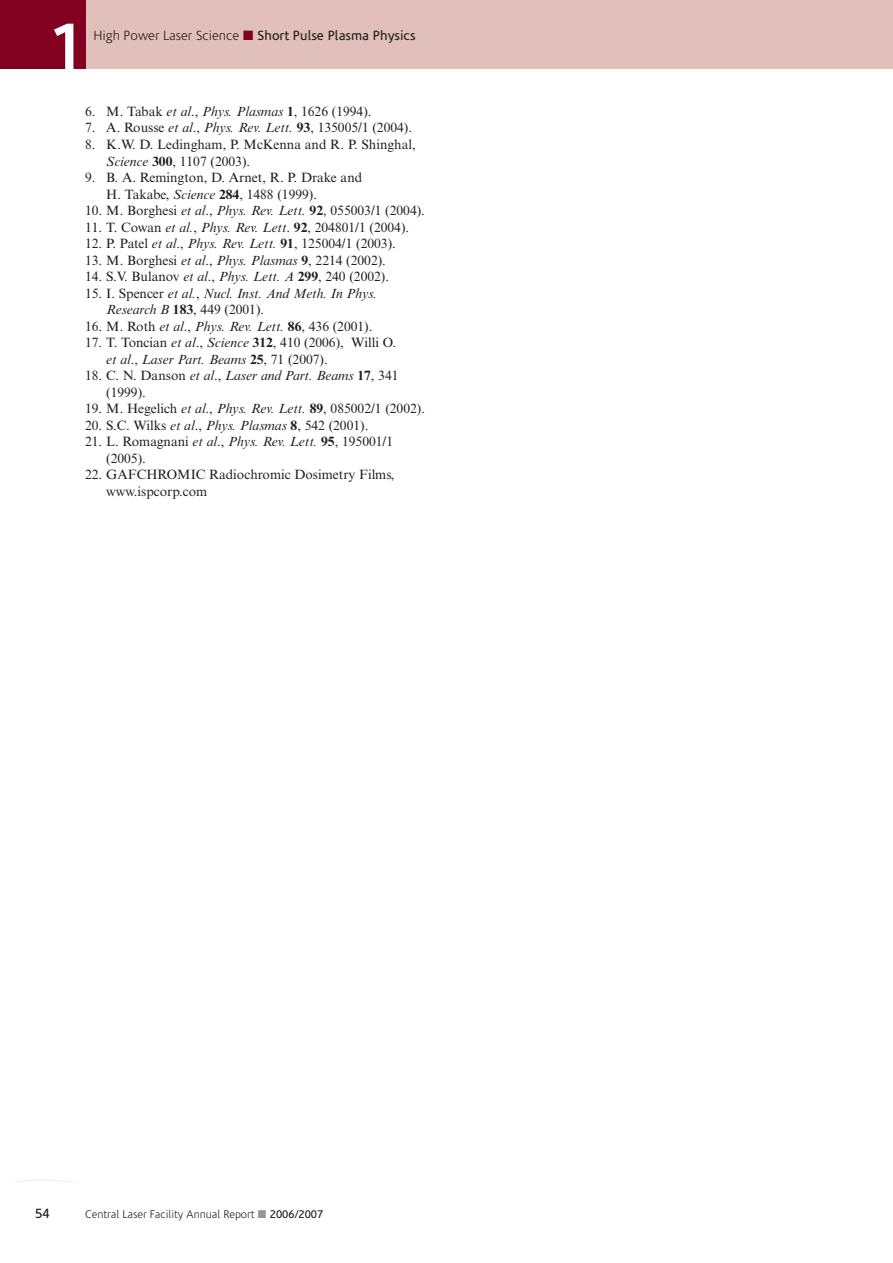
<style>
.page{position:relative;width:893px;height:1263px;background:#fff}
.page>*{position:absolute;margin:0;border:0;box-sizing:border-box;transform-origin:0 0}
.t1{font:700 66px "Corisande";color:#fff}
.t2{font:13.5px/16.5px "Times NRMT";color:#231f20}
.t3{font:italic 13.5px/16.5px "Times NRMT";color:#231f20}
.t4{font:13.5px "Corisande";color:#231f20}
.t5{font:300 11.25px "Corisande";color:#231f20}
.s1{font-weight:300}
.s2{color:#820123}
.s3{font-style:italic}
.s4{font-weight:700}
.s5{font-style:normal}
.s6{font-weight:700;font-style:normal}
.s7{color:#939598}
.s8{font-weight:400}
</style>
<div class="page">
<div style="left:85px;top:0;width:808px;height:68px;background:#e1bfba"></div>
<div style="left:0;top:0;width:85px;height:68px;background:#820123"></div>
<svg style="left:16px;top:1179px;width:54px;height:3px"></svg>
<h1 class="t1" style="left:49px;top:21px;width:38px">1</h1>
<p class="t4" style="left:94px;top:30px;width:324px"><span class="s1">High Power Laser Science</span> <span class="s2">■</span> Short Pulse Plasma Physics</p>
<p class="t2" style="left:85px;top:105px;width:288px">6. M. Tabak <span class="s3">et al</span>., <span class="s3">Phys. Plasmas</span> <span class="s4">1</span>, 1626 (1994).</p>
<p class="t2" style="left:85px;top:121px;width:329px">7. A. Rousse <span class="s3">et al</span>., <span class="s3">Phys. Rev. Lett.</span> <span class="s4">93</span>, 135005/1 (2004).</p>
<p class="t2" style="left:106px;top:138px;width:311px;text-indent:-21px">8. K.W. D. Ledingham, P. McKenna and R. P. Shinghal,<br><span class="s3">Science</span> <span class="s4">300</span>, 1107 (2003).</p>
<p class="t2" style="left:106px;top:171px;width:258px;text-indent:-21px">9. B. A. Remington, D. Arnet, R. P. Drake and<br>H. Takabe, <span class="s3">Science</span> <span class="s4">284</span>, 1488 (1999).</p>
<p class="t2" style="left:85px;top:204px;width:341px">10. M. Borghesi <span class="s3">et al</span>., <span class="s3">Phys. Rev. Lett.</span> <span class="s4">92</span>, 055003/1 (2004).</p>
<p class="t2" style="left:85px;top:220px;width:326px">11. T. Cowan <span class="s3">et al.</span>, <span class="s3">Phys. Rev. Lett</span>. <span class="s4">92</span>, 204801/1 (2004).</p>
<p class="t2" style="left:85px;top:237px;width:312px">12. P. Patel <span class="s3">et al</span>., <span class="s3">Phys. Rev. Lett.</span> <span class="s4">91</span>, 125004/1 (2003).</p>
<p class="t2" style="left:85px;top:253px;width:302px">13. M. Borghesi <span class="s3">et al</span>., <span class="s3">Phys. Plasmas</span> <span class="s4">9</span>, 2214 (2002).</p>
<p class="t2" style="left:85px;top:270px;width:306px">14. S.V. Bulanov <span class="s3">et al</span>., <span class="s3">Phys. Lett. A</span> <span class="s4">299</span>, 240 (2002).</p>
<p class="t3" style="left:106px;top:286px;width:272px;text-indent:-21px"><span class="s5">15. I. Spencer</span> et al.<span class="s5">,</span> Nucl. Inst. And Meth. In Phys.<br>Research B <span class="s6">183</span><span class="s5">, 449 (2001).</span></p>
<p class="t2" style="left:85px;top:319px;width:289px">16. M. Roth <span class="s3">et al</span>., <span class="s3">Phys. Rev. Lett.</span> <span class="s4">86</span>, 436 (2001).</p>
<p class="t2" style="left:106px;top:336px;width:291px;text-indent:-21px">17. T. Toncian <span class="s3">et al</span>., <span class="s3">Science</span> <span class="s4">312</span>, 410 (2006), Willi O. <span class="s3">et al</span>., <span class="s3">Laser Part. Beams</span> <span class="s4">25</span>, 71 (2007).</p>
<p class="t2" style="left:106px;top:369px;width:294px;text-indent:-21px">18. C. N. Danson <span class="s3">et al</span>., <span class="s3">Laser and Part. Beams</span> <span class="s4">17</span>, 341 (1999).</p>
<p class="t2" style="left:85px;top:402px;width:341px">19. M. Hegelich <span class="s3">et al</span>., <span class="s3">Phys. Rev. Lett.</span> <span class="s4">89</span>, 085002/1 (2002).</p>
<p class="t2" style="left:85px;top:418px;width:285px">20. S.C. Wilks <span class="s3">et al</span>., <span class="s3">Phys. Plasmas</span> <span class="s4">8</span>, 542 (2001).</p>
<p class="t2" style="left:106px;top:435px;width:288px;text-indent:-21px">21. L. Romagnani <span class="s3">et al</span>., <span class="s3">Phys. Rev. Lett.</span> <span class="s4">95</span>, 195001/1 (2005).</p>
<p class="t2" style="left:106px;top:468px;width:290px;text-indent:-21px">22. GAFCHROMIC Radiochromic Dosimetry Films, www.ispcorp.com</p>
<p class="t4" style="left:35px;top:1208px;width:16px">54</p>
<p class="t5" style="left:85px;top:1210px;width:240px">Central Laser Facility Annual Report <span class="s7">■</span> <span class="s8">2006/2007</span></p>
</div>
